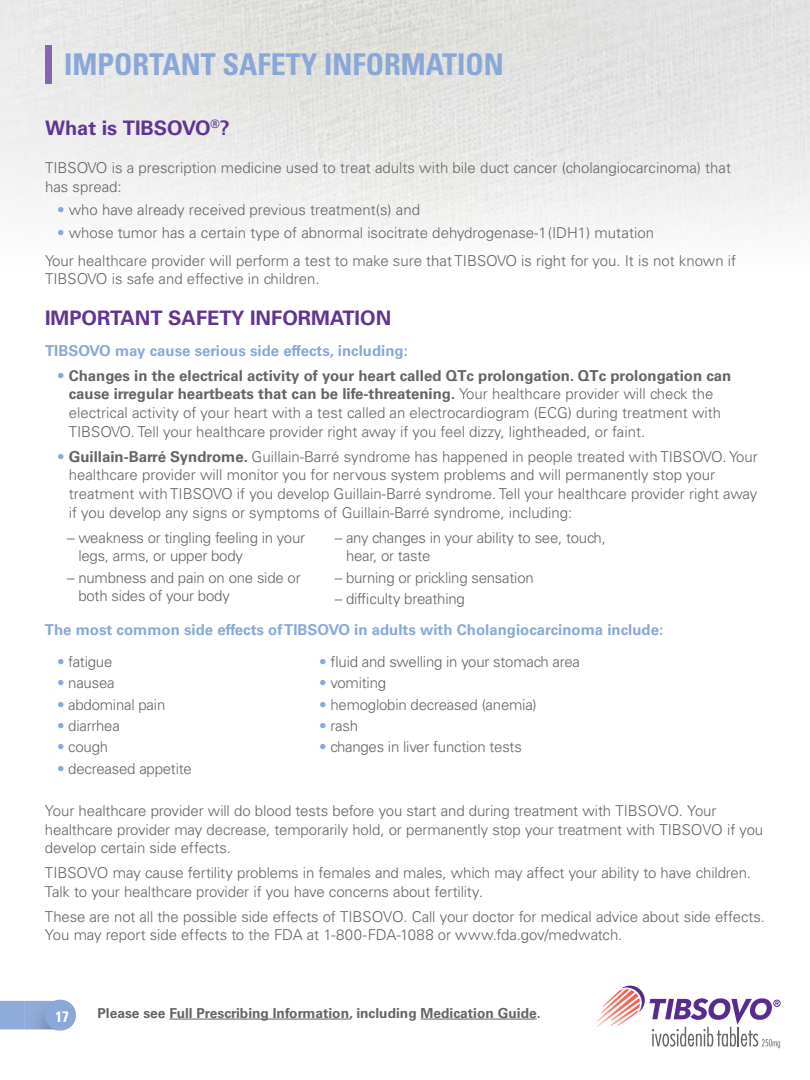
<style>
.page{position:relative;width:810px;height:1080px;background:#fff}
.page>*{position:absolute;margin:0;border:0;box-sizing:border-box;transform-origin:0 0}
.t1{font:700 condensed 30px "Univers LT Std";color:#89a8d7}
.t2{font:700 20px "Univers LT Std";color:#613393}
.t3{font:300 15px/18.8px "Univers LT Std";letter-spacing:-.005em;color:#636466}
.t4{font:700 15px "Univers LT Std";color:#89a8d7}
.t5{font:700 condensed 15px "Univers LT Std";color:#fff}
.t6{font:700 13.75px "Univers LT Std";color:#636466}
.s1{color:#89a8d7}
.s2{font-weight:700}
</style>
<div class="page">
<img style="left:0;top:1001px;width:43px;height:28px">
<svg style="left:43px;top:999px;width:33px;height:32px"></svg>
<img style="left:0;top:0;width:810px;height:245px">
<svg style="left:597px;top:986px;width:184px;height:62px"></svg>
<hr style="left:169px;top:1019px;width:180px;height:1px;background:#636466">
<hr style="left:421px;top:1019px;width:116px;height:1px;background:#636466">
<div style="left:45px;top:45px;width:7px;height:39px;background:#8566ac"></div>
<h1 class="t1" style="left:64px;top:46px;width:441px">IMPORTANT SAFETY INFORMATION</h1>
<h2 class="t2" style="left:45px;top:116px;width:186px">What is TIBSOVO<sup>®</sup>?</h2>
<p class="t3" style="left:45px;top:158px;width:688px">TIBSOVO is a prescription medicine used to treat adults with bile duct cancer (cholangiocarcinoma) that has spread:</p>
<p class="t3" style="left:57px;top:200px;width:365px"><span class="s1">•</span> who have already received previous treatment(s) and</p>
<p class="t3" style="left:45px;top:219px;width:693px;line-height:27.2px;text-indent:12px"><span class="s1">•</span> whose tumor has a certain type of abnormal isocitrate dehydrogenase-1 (IDH1) mutation<br>Your healthcare provider will perform a test to make sure that TIBSOVO is right for you. It is not known if</p>
<p class="t3" style="left:45px;top:270px;width:276px">TIBSOVO is safe and effective in children.</p>
<h2 class="t2" style="left:45px;top:306px;width:348px">IMPORTANT SAFETY INFORMATION</h2>
<p class="t4" style="left:45px;top:342px;width:364px">TIBSOVO may cause serious side effects, including:</p>
<p class="t3" style="left:69px;top:366px;width:664px;text-indent:-12px"><span class="s1">•</span> <span class="s2">Changes in the electrical activity of your heart called QTc prolongation. QTc prolongation can cause irregular heartbeats that can be life-threatening.</span> Your healthcare provider will check the electrical activity of your heart with a test called an electrocardiogram (ECG) during treatment with TIBSOVO. Tell your healthcare provider right away if you feel dizzy, lightheaded, or faint.</p>
<p class="t3" style="left:69px;top:447px;width:691px;text-indent:-12px"><span class="s1">•</span> <span class="s2">Guillain-Barré Syndrome.</span> Guillain-Barré syndrome has happened in people treated with TIBSOVO. Your healthcare provider will monitor you for nervous system problems and will permanently stop your treatment with TIBSOVO if you develop Guillain-Barré syndrome. Tell your healthcare provider right away if you develop any signs or symptoms of Guillain-Barré syndrome, including:</p>
<p class="t3" style="left:78px;top:529px;width:228px;line-height:18px;text-indent:-11px">– weakness or tingling feeling in your legs, arms, or upper body</p>
<p class="t3" style="left:78px;top:568px;width:224px;line-height:18px;text-indent:-11px">– numbness and pain on one side or both sides of your body</p>
<p class="t3" style="left:346px;top:529px;width:261px;line-height:18px;text-indent:-11px">– any changes in your ability to see, touch, hear, or taste</p>
<p class="t3" style="left:335px;top:568px;width:201px">– burning or prickling sensation</p>
<p class="t3" style="left:335px;top:589px;width:132px">– difficulty breathing</p>
<p class="t4" style="left:45px;top:621px;width:620px">The most common side effects of TIBSOVO in adults with Cholangiocarcinoma include:</p>
<p class="t3" style="left:57px;top:652px;width:57px"><span class="s1">•</span> fatigue</p>
<p class="t3" style="left:57px;top:674px;width:59px"><span class="s1">•</span> nausea</p>
<p class="t3" style="left:57px;top:695px;width:110px"><span class="s1">•</span> abdominal pain</p>
<p class="t3" style="left:57px;top:716px;width:64px"><span class="s1">•</span> diarrhea</p>
<p class="t3" style="left:57px;top:738px;width:53px"><span class="s1">•</span> cough</p>
<p class="t3" style="left:57px;top:759px;width:136px"><span class="s1">•</span> decreased appetite</p>
<p class="t3" style="left:319px;top:652px;width:262px"><span class="s1">•</span> fluid and swelling in your stomach area</p>
<p class="t3" style="left:319px;top:674px;width:68px"><span class="s1">•</span> vomiting</p>
<p class="t3" style="left:319px;top:695px;width:219px"><span class="s1">•</span> hemoglobin decreased (anemia)</p>
<p class="t3" style="left:319px;top:716px;width:40px"><span class="s1">•</span> rash</p>
<p class="t3" style="left:319px;top:738px;width:204px"><span class="s1">•</span> changes in liver function tests</p>
<p class="t3" style="left:45px;top:801px;width:720px">Your healthcare provider will do blood tests before you start and during treatment with TIBSOVO. Your healthcare provider may decrease, temporarily hold, or permanently stop your treatment with TIBSOVO if you develop certain side effects.</p>
<p class="t3" style="left:45px;top:863px;width:708px">TIBSOVO may cause fertility problems in females and males, which may affect your ability to have children.<br>Talk to your healthcare provider if you have concerns about fertility.</p>
<p class="t3" style="left:45px;top:907px;width:722px">These are not all the possible side effects of TIBSOVO. Call your doctor for medical advice about side effects.<br>You may report side effects to the FDA at 1-800-FDA-1088 or www.fda.gov/medwatch.</p>
<p class="t5" style="left:56px;top:1007px;width:15px">17</p>
<p class="t6" style="left:98px;top:1005px;width:445px">Please see Full Prescribing Information, including Medication Guide.</p>
</div>
